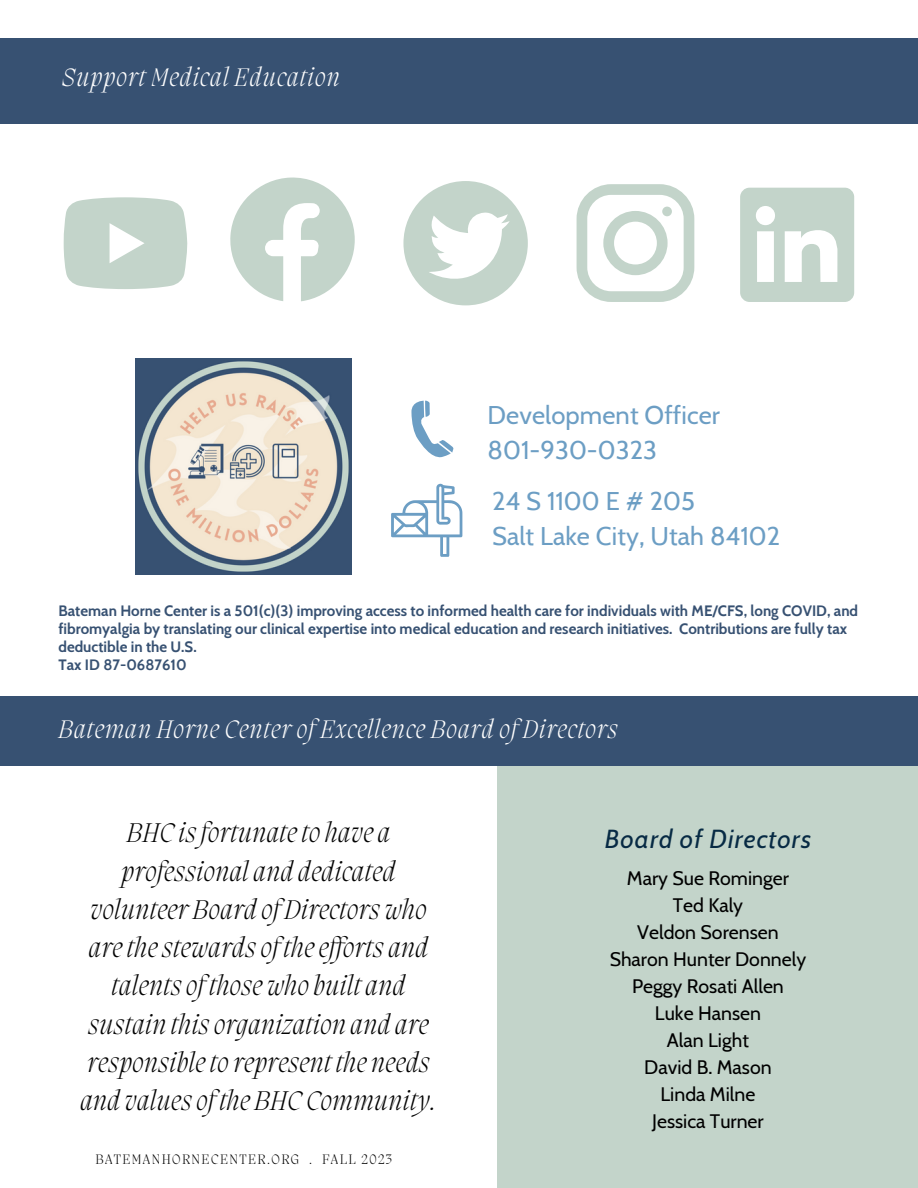
<style>
.page{position:relative;width:918px;height:1188px;background:#fff}
.page>*{position:absolute;margin:0;border:0;box-sizing:border-box;transform-origin:0 0}
.t1{font:italic 200 27.75px/38.2px "Migra";letter-spacing:.015em;color:#030303;text-align:center}
.t2{font:italic 200 25.95px "Migra";letter-spacing:.04em;color:#fff}
.t3{font:italic 25.95px "Cabin";letter-spacing:.04em;color:#072a44}
.t4{font:25.5px "Cabin";letter-spacing:.005em;color:#6c9ec4}
.t5{font:19.5px "Cabin";color:#000}
.t6{font:700 15px/18px "Cabin";color:#375172}
.t7{font:200 14.1px "Migra";letter-spacing:.1em;color:#000}
</style>
<div class="page">
<div style="left:498px;top:732px;width:420px;height:456px;background:#c3d4ca"></div>
<div style="left:0;top:696px;width:918px;height:69px;background:#375172"></div>
<img style="left:136px;top:358px;width:216px;height:216px">
<svg style="left:230px;top:177px;width:124px;height:124px"></svg>
<svg style="left:64px;top:197px;width:123px;height:92px;background:#cbd9d1"></svg>
<svg style="left:403px;top:181px;width:125px;height:124px"></svg>
<svg style="left:577px;top:184px;width:117px;height:118px"></svg>
<svg style="left:740px;top:188px;width:114px;height:114px"></svg>
<div style="left:0;top:38px;width:918px;height:86px;background:#375172"></div>
<svg style="left:411px;top:400px;width:43px;height:58px"></svg>
<svg style="left:391px;top:484px;width:71px;height:73px"></svg>
<p class="t2" style="left:62px;top:65px;width:280px">Support Medical Education</p>
<p class="t4" style="left:488px;top:399px;width:234px">Development Officer</p>
<p class="t4" style="left:488px;top:434px;width:171px">801-930-0323</p>
<p class="t4" style="left:492px;top:485px;width:205px">24 S 1100 E # 205</p>
<p class="t4" style="left:492px;top:520px;width:290px">Salt Lake City, Utah 84102</p>
<p class="t6" style="left:58px;top:602px;width:801px">Bateman Horne Center is a 501(c)(3) improving access to informed health care for individuals with ME/CFS, long COVID, and fibromyalgia by translating our clinical expertise into medical education and research initiatives. Contributions are fully tax deductible in the U.S.</p>
<p class="t6" style="left:58px;top:656px;width:130px">Tax ID 87-0687610</p>
<p class="t2" style="left:58px;top:717px;width:561px">Bateman Horne Center of Excellence Board of Directors</p>
<p class="t1" style="left:127px;top:816px;width:265px">BHC isfortunateto have a</p>
<p class="t3" style="left:605px;top:823px;width:208px">Board of Directors</p>
<p class="t1" style="left:80px;top:854px;width:358px">professional and dedicated volunteer Board of Directors who arethestewards of theef orts and talents of those who built and sustain this organization and are responsibleto represent the needs and values of the BHC Community.</p>
<p class="t7" style="left:95px;top:1153px;width:298px">BATEMANHORNECENTER.ORG . FALL 2023</p>
<p class="t5" style="left:627px;top:866px;width:163px">Mary Sue Rominger</p>
<p class="t5" style="left:673px;top:893px;width:72px">Ted Kaly</p>
<p class="t5" style="left:637px;top:920px;width:143px">Veldon Sorensen</p>
<p class="t5" style="left:610px;top:947px;width:198px">Sharon Hunter Donnely</p>
<p class="t5" style="left:632px;top:974px;width:153px">Peggy Rosati Allen</p>
<p class="t5" style="left:655px;top:1001px;width:108px">Luke Hansen</p>
<p class="t5" style="left:667px;top:1028px;width:83px">Alan Light</p>
<p class="t5" style="left:644px;top:1055px;width:129px">David B. Mason</p>
<p class="t5" style="left:661px;top:1082px;width:96px">Linda Milne</p>
<p class="t5" style="left:652px;top:1109px;width:113px">Jessica Turner</p>
</div>
